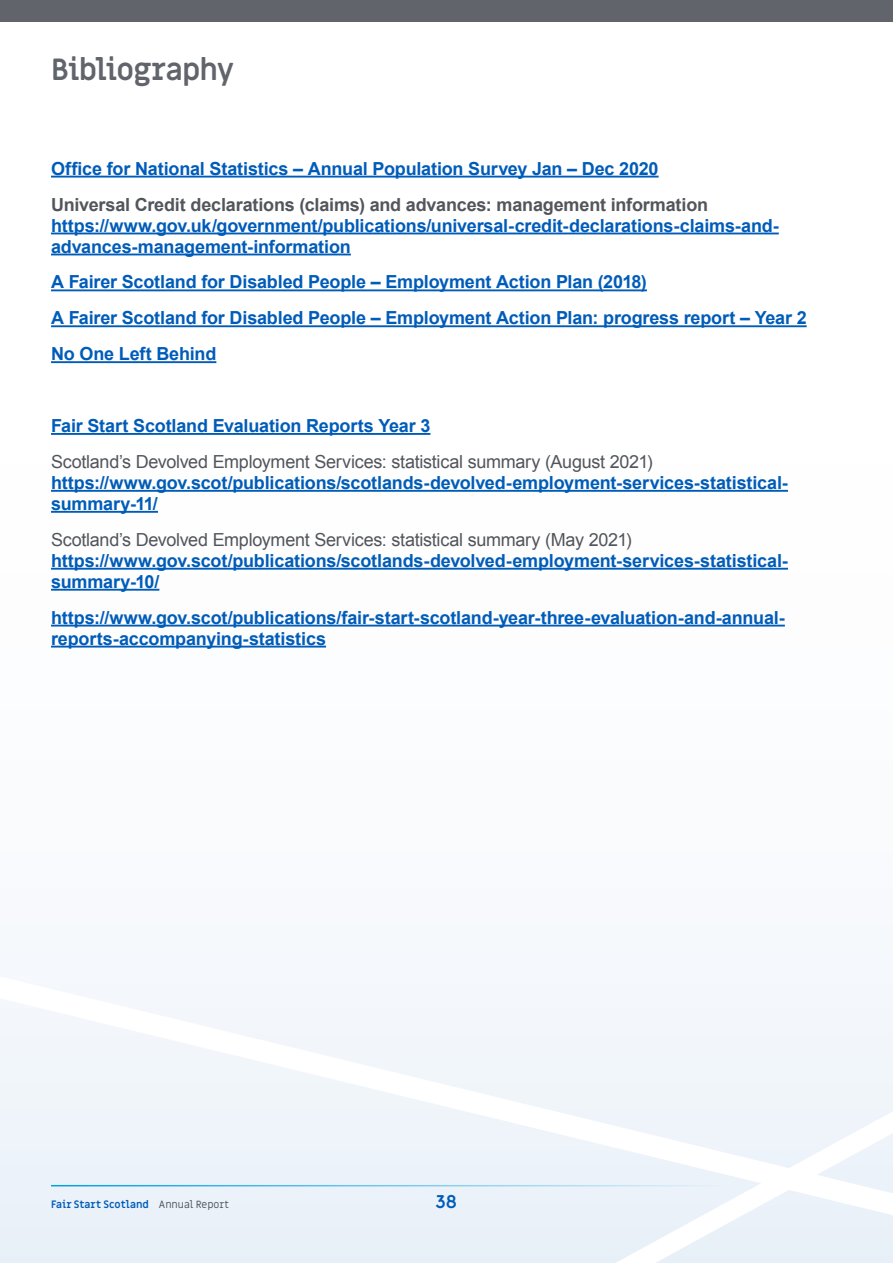
<style>
.page{position:relative;width:893px;height:1263px;background:#fff}
.page>*{position:absolute;margin:0;border:0;box-sizing:border-box;transform-origin:0 0}
.Heading_1{font:700 30px "Miriam Libre";letter-spacing:-.03em;color:#61646a}
.Body_Txt{font:700 18px/21px "Arial";letter-spacing:-.01em;color:#005cb9}
.t1{font:700 18px "Miriam Libre";color:#005cb9}
.t2{font:700 10.5px "Miriam Libre";color:#005cb9}
.s1{color:#52555b}
.s2{font-weight:400;color:#52555b}
</style>
<div class="page">
<div style="left:0;top:0;width:893px;height:21px;background:#61646a"></div>
<svg style="left:0;top:983px;width:893px;height:280px;fill:#f0f5fa"></svg>
<hr style="left:51px;top:176px;width:608px;height:2px;background:#005cb9">
<hr style="left:51px;top:233px;width:728px;height:1px;background:#005cb9">
<hr style="left:51px;top:254px;width:300px;height:1px;background:#005cb9">
<hr style="left:51px;top:289px;width:596px;height:2px;background:#005cb9">
<hr style="left:51px;top:325px;width:756px;height:2px;background:#005cb9">
<hr style="left:51px;top:361px;width:165px;height:2px;background:#005cb9">
<hr style="left:51px;top:433px;width:379px;height:2px;background:#005cb9">
<hr style="left:51px;top:490px;width:737px;height:2px;background:#005cb9">
<hr style="left:51px;top:511px;width:107px;height:2px;background:#005cb9">
<hr style="left:51px;top:568px;width:737px;height:2px;background:#005cb9">
<hr style="left:51px;top:589px;width:108px;height:2px;background:#005cb9">
<hr style="left:51px;top:625px;width:734px;height:1px;background:#005cb9">
<hr style="left:51px;top:646px;width:275px;height:1px;background:#005cb9">
<p class="Heading_1" style="left:51px;top:51px;width:185px">Bibliography</p>
<p class="Body_Txt" style="left:51px;top:158px;width:609px">Office for National Statistics – Annual Population Survey Jan – Dec 2020</p>
<p class="Body_Txt" style="left:51px;top:194px;width:729px"><span class="s1">Universal Credit declarations (claims) and advances: management information </span>https://www.gov.uk/government/publications/universal-credit-declarations-claims-and&shy;advances-management-information</p>
<p class="Body_Txt" style="left:51px;top:272px;width:597px">A Fairer Scotland for Disabled People – Employment Action Plan (2018)</p>
<p class="Body_Txt" style="left:51px;top:308px;width:757px">A Fairer Scotland for Disabled People – Employment Action Plan: progress report – Year 2</p>
<p class="Body_Txt" style="left:51px;top:344px;width:167px">No One Left Behind</p>
<p class="Body_Txt" style="left:51px;top:416px;width:381px">Fair Start Scotland Evaluation Reports Year 3</p>
<p class="Body_Txt" style="left:51px;top:452px;width:738px"><span class="s2">Scotland’s Devolved Employment Services: statistical summary (August 2021) </span>https://www.gov.scot/publications/scotlands-devolved-employment-services-statistical&shy;summary-11/</p>
<p class="Body_Txt" style="left:51px;top:529px;width:738px"><span class="s2">Scotland’s Devolved Employment Services: statistical summary (May 2021) </span>https://www.gov.scot/publications/scotlands-devolved-employment-services-statistical&shy;summary-10/</p>
<p class="Body_Txt" style="left:51px;top:607px;width:735px">https://www.gov.scot/publications/fair-start-scotland-year-three-evaluation-and-annual&shy;reports-accompanying-statistics</p>
<p class="t2" style="left:51px;top:1197px;width:180px">Fair Start Scotland <span class="s2">Annual Report</span></p>
<p class="t1" style="left:436px;top:1190px;width:23px">38</p>
</div>
